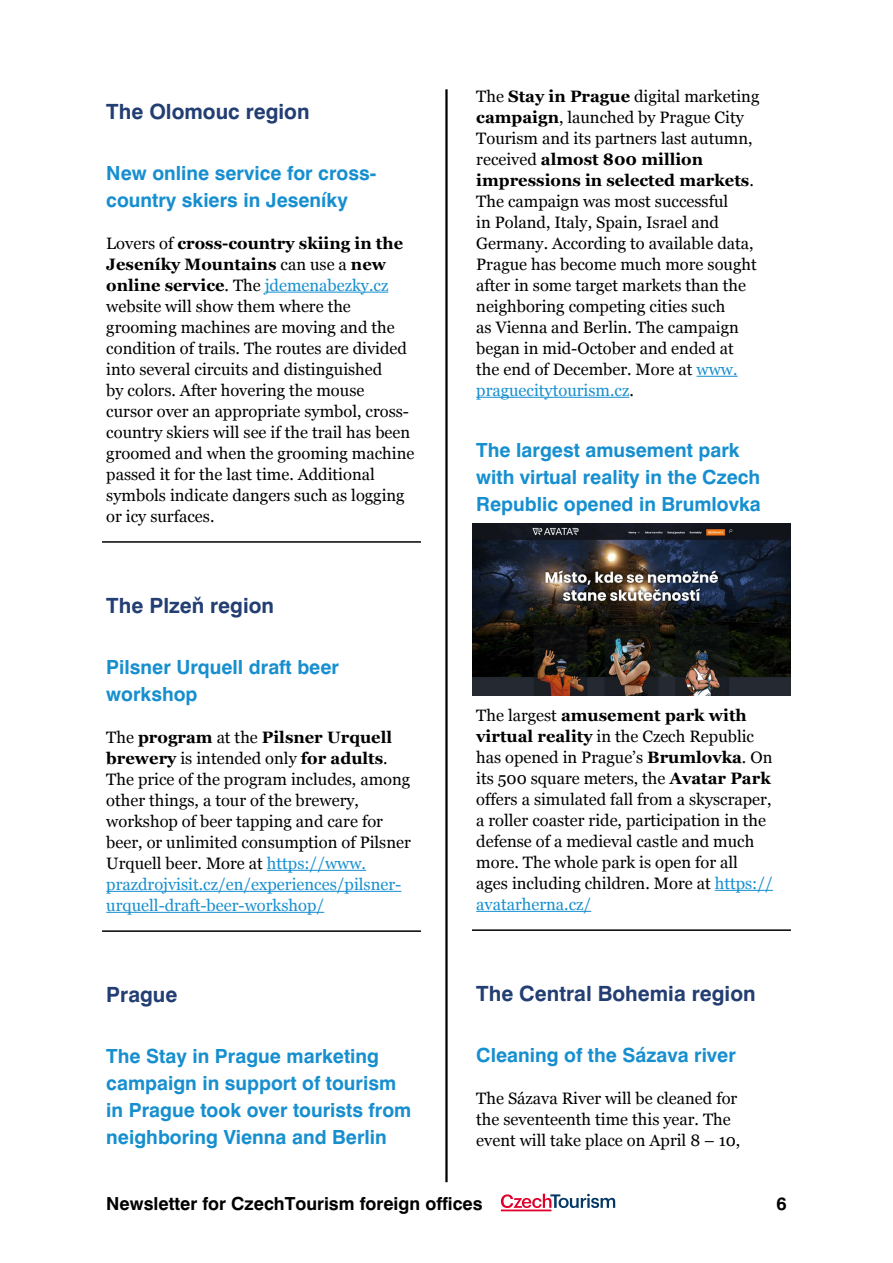
<style>
.page{position:relative;width:893px;height:1263px;background:#fff}
.page>*{position:absolute;margin:0;border:0;box-sizing:border-box;transform-origin:0 0}
.t1{font:700 21px "Swiss 721 BTCE";color:#233e73}
.t2{font:700 19.5px/27px "Swiss 721 BTCE";color:#178fcf}
.t3{font:700 18px "Swiss 721 BTCE";color:#000}
.t4{font:16.5px/21px "Georgia";color:#000}
.s1{font-weight:700}
.s2{color:#178fcf}
</style>
<div class="page">
<hr style="left:445px;top:89px;width:3px;height:1093px;background:#000">
<svg style="left:501px;top:1194px;width:114px;height:17px"></svg>
<hr style="left:265px;top:292px;width:123px;height:1px;background:#178fcf">
<hr style="left:102px;top:541px;width:319px;height:2px;background:#000">
<hr style="left:267px;top:870px;width:99px;height:1px;background:#178fcf">
<hr style="left:106px;top:891px;width:295px;height:1px;background:#178fcf">
<hr style="left:106px;top:912px;width:218px;height:1px;background:#178fcf">
<hr style="left:102px;top:930px;width:319px;height:2px;background:#000">
<hr style="left:697px;top:376px;width:40px;height:1px;background:#178fcf">
<hr style="left:476px;top:397px;width:153px;height:1px;background:#178fcf">
<hr style="left:715px;top:890px;width:58px;height:1px;background:#178fcf">
<hr style="left:476px;top:911px;width:115px;height:1px;background:#178fcf">
<hr style="left:472px;top:929px;width:319px;height:2px;background:#000">
<img style="left:472px;top:523px;width:319px;height:173px">
<p class="t1" style="left:106px;top:97px;width:205px">The Olomouc region</p>
<p class="t2" style="left:106px;top:159px;width:271px">New online service for cross&shy;country skiers in Jeseníky</p>
<p class="t4" style="left:106px;top:233px;width:310px">Lovers of <span class="s1">cross-country skiing in the Jeseníky Mountains</span> can use a <span class="s1">new online service</span>. The <span class="s2">jdemenabezky.cz </span>website will show them where the grooming machines are moving and the condition of trails. The routes are divided into several circuits and distinguished<br>by colors. After hovering the mouse cursor over an appropriate symbol, cross&shy;country skiers will see if the trail has been groomed and when the grooming machine passed it for the last time. Additional symbols indicate dangers such as logging or icy surfaces.</p>
<p class="t1" style="left:106px;top:591px;width:169px">The Plzeň region</p>
<p class="t2" style="left:106px;top:653px;width:234px">Pilsner Urquell draft beer workshop</p>
<p class="t4" style="left:106px;top:727px;width:306px">The <span class="s1">program</span> at the <span class="s1">Pilsner Urquell brewery</span> is intended only <span class="s1">for adults</span>.<br>The price of the program includes, among other things, a tour of the brewery, workshop of beer tapping and care for beer, or unlimited consumption of Pilsner Urquell beer. More at <span class="s2">https://www. prazdrojvisit.cz/en/experiences/pilsner&shy;urquell-draft-beer-workshop/</span></p>
<p class="t1" style="left:106px;top:980px;width:73px">Prague</p>
<p class="t2" style="left:106px;top:1043px;width:306px">The Stay in Prague marketing campaign in support of tourism in Prague took over tourists from neighboring Vienna and Berlin</p>
<p class="t4" style="left:476px;top:86px;width:285px">The <span class="s1">Stay in Prague</span> digital marketing <span class="s1">campaign</span>, launched by Prague City Tourism and its partners last autumn, received <span class="s1">almost 800 million impressions in selected markets</span>.<br>The campaign was most successful<br>in Poland, Italy, Spain, Israel and Germany. According to available data, Prague has become much more sought after in some target markets than the neighboring competing cities such<br>as Vienna and Berlin. The campaign began in mid-October and ended at the end of December. More at <span class="s2">www. praguecitytourism.cz</span>.</p>
<p class="t2" style="left:476px;top:436px;width:286px">The largest amusement park with virtual reality in the Czech<br>Republic opened in Brumlovka</p>
<p class="t4" style="left:476px;top:705px;width:298px">The largest <span class="s1">amusement park with virtual reality</span> in the Czech Republic has opened in Prague’s <span class="s1">Brumlovka</span>. On its 500 square meters, the <span class="s1">Avatar Park </span>offers a simulated fall from a skyscraper, a roller coaster ride, participation in the defense of a medieval castle and much more. The whole park is open for all ages including children. More at <span class="s2">https:// avatarherna.cz/</span></p>
<p class="t1" style="left:476px;top:979px;width:281px">The Central Bohemia region</p>
<p class="t2" style="left:476px;top:1042px;width:261px">Cleaning of the Sázava river</p>
<p class="t4" style="left:476px;top:1088px;width:266px">The Sázava River will be cleaned for the seventeenth time this year. The event will take place on April 8 – 10,</p>
<p class="t3" style="left:106px;top:1191px;width:378px">Newsletter for CzechTourism foreign offices</p>
<p class="t3" style="left:776px;top:1191px;width:12px">6</p>
</div>
